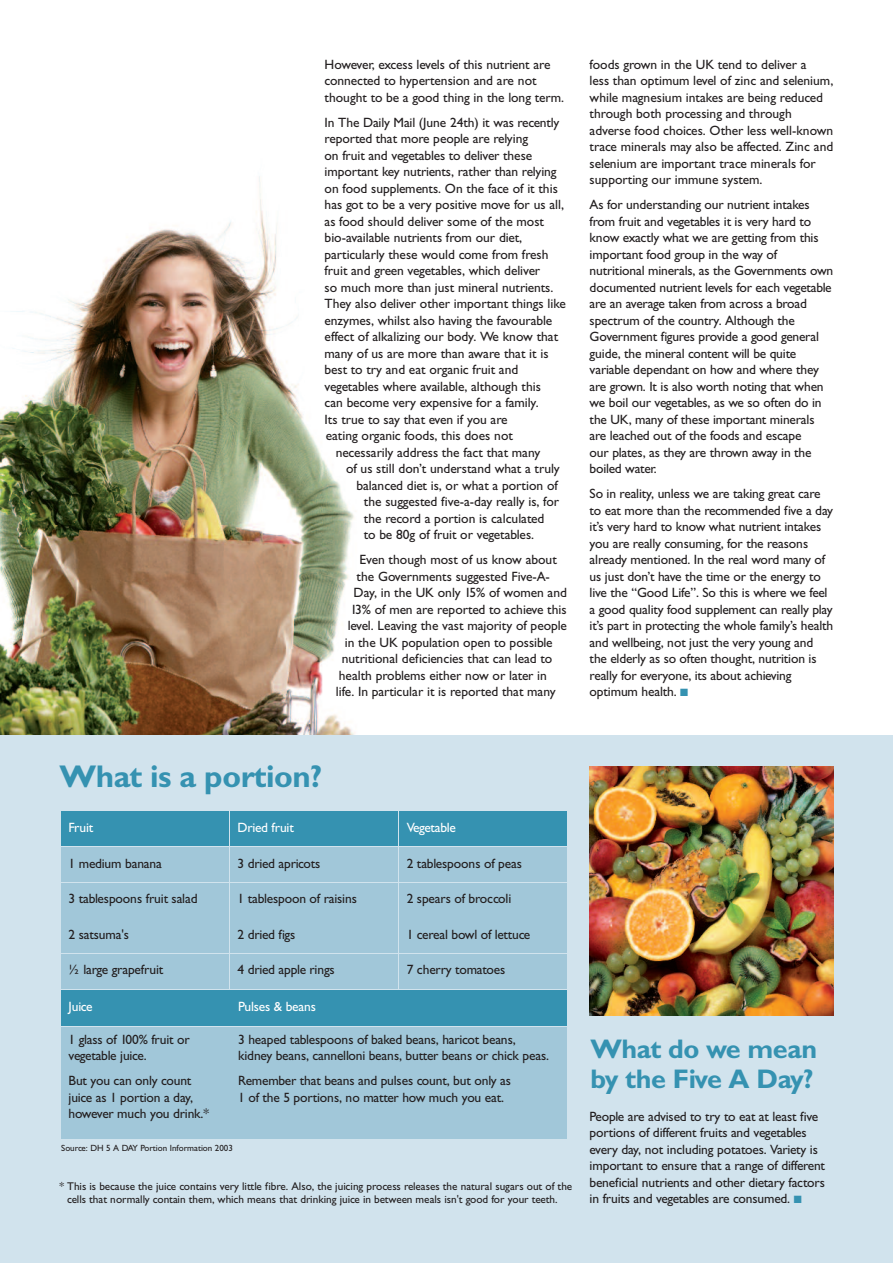
<style>
.page{position:relative;width:893px;height:1263px;background:#fff}
.page>*{position:absolute;margin:0;border:0;box-sizing:border-box;transform-origin:0 0}
.t1{font:700 31.5px "Gill Sans";letter-spacing:-.015em;color:#3592b1}
.t2{font:700 27px/30px "Gill Sans";letter-spacing:-.015em;color:#3592b1}
.t3{font:13.5px/16.5px "Gill Sans";letter-spacing:-.01em;color:#231f20}
.t4{font:13.5px "Gill Sans";letter-spacing:-.03em;color:#231f20}
.t5{font:13.5px "Gill Sans";letter-spacing:-.01em;color:#fff}
.t6{font:13.5px "Gill Sans";letter-spacing:-.03em;color:#fff}
.t7{font:11.25px/13.5px "Gill Sans";color:#231f20}
.t8{font:9px "Gill Sans";color:#231f20}
.s1{color:#3592b1}
</style>
<div class="page">
<img style="left:0;top:176px;width:355px;height:559px">
<div style="left:0;top:735px;width:893px;height:528px;background:#d1e3ed"></div>
<div style="left:61px;top:812px;width:168px;height:34px;background:#3592b1"></div>
<div style="left:230px;top:812px;width:168px;height:34px;background:#3592b1"></div>
<div style="left:399px;top:812px;width:168px;height:34px;background:#3592b1"></div>
<div style="left:61px;top:847px;width:168px;height:34px;background:#a1c7d9"></div>
<div style="left:230px;top:847px;width:168px;height:34px;background:#a1c7d9"></div>
<div style="left:399px;top:847px;width:168px;height:34px;background:#a1c7d9"></div>
<div style="left:61px;top:883px;width:168px;height:34px;background:#a1c7d9"></div>
<div style="left:230px;top:883px;width:168px;height:34px;background:#a1c7d9"></div>
<div style="left:399px;top:883px;width:168px;height:34px;background:#a1c7d9"></div>
<div style="left:61px;top:918px;width:168px;height:34px;background:#a1c7d9"></div>
<div style="left:230px;top:918px;width:168px;height:34px;background:#a1c7d9"></div>
<div style="left:399px;top:918px;width:168px;height:34px;background:#a1c7d9"></div>
<div style="left:61px;top:954px;width:168px;height:34px;background:#a1c7d9"></div>
<div style="left:230px;top:954px;width:168px;height:34px;background:#a1c7d9"></div>
<div style="left:399px;top:954px;width:168px;height:34px;background:#a1c7d9"></div>
<img style="left:590px;top:766px;width:243px;height:249px">
<div style="left:61px;top:990px;width:168px;height:36px;background:#3592b1"></div>
<div style="left:231px;top:990px;width:336px;height:36px;background:#3592b1"></div>
<div style="left:61px;top:1027px;width:168px;height:111px;background:#a1c7d9"></div>
<div style="left:231px;top:1027px;width:336px;height:111px;background:#a1c7d9"></div>
<p class="t3" style="left:325px;top:57px;width:241px">However, excess levels of this nutrient are connected to hypertension and are not thought to be a good thing in the long term.</p>
<p class="t3" style="left:325px;top:115px;width:236px">In The Daily Mail (June 24th) it was recently</p>
<p class="t3" style="left:325px;top:132px;width:205px">reported that more people are relying</p>
<p class="t3" style="left:325px;top:148px;width:209px">on fruit and vegetables to deliver these</p>
<p class="t3" style="left:325px;top:165px;width:234px">important key nutrients, rather than relying</p>
<p class="t3" style="left:325px;top:181px;width:235px">on food supplements. On the face of it this</p>
<p class="t3" style="left:325px;top:198px;width:241px">has got to be a very positive move for us all,</p>
<p class="t3" style="left:325px;top:214px;width:221px">as food should deliver some of the most</p>
<p class="t3" style="left:325px;top:231px;width:199px">bio-available nutrients from our diet,</p>
<p class="t3" style="left:325px;top:247px;width:225px">particularly these would come from fresh</p>
<p class="t3" style="left:325px;top:264px;width:217px">fruit and green vegetables, which deliver</p>
<p class="t3" style="left:325px;top:280px;width:230px">so much more than just mineral nutrients.</p>
<p class="t3" style="left:325px;top:297px;width:243px">They also deliver other important things like</p>
<p class="t3" style="left:325px;top:313px;width:229px">enzymes, whilst also having the favourable</p>
<p class="t3" style="left:325px;top:330px;width:235px">effect of alkalizing our body. We know that</p>
<p class="t3" style="left:325px;top:346px;width:226px">many of us are more than aware that it is</p>
<p class="t3" style="left:325px;top:363px;width:195px">best to try and eat organic fruit and</p>
<p class="t3" style="left:325px;top:379px;width:218px">vegetables where available, although this</p>
<p class="t3" style="left:325px;top:396px;width:216px">can become very expensive for a family.</p>
<p class="t3" style="left:325px;top:412px;width:185px">Its true to say that even if you are</p>
<p class="t3" style="left:326px;top:429px;width:189px">eating organic foods, this does not</p>
<p class="t3" style="left:336px;top:445px;width:206px">necessarily address the fact that many</p>
<p class="t3" style="left:346px;top:462px;width:215px">of us still don’t understand what a truly</p>
<p class="t3" style="left:356px;top:478px;width:203px">balanced diet is, or what a portion of</p>
<p class="t3" style="left:364px;top:495px;width:197px">the suggested five-a-day really is, for</p>
<p class="t3" style="left:364px;top:511px;width:182px">the record a portion is calculated</p>
<p class="t3" style="left:364px;top:528px;width:172px">to be 80g of fruit or vegetables.</p>
<p class="t3" style="left:359px;top:553px;width:199px">Even though most of us know about</p>
<p class="t3" style="left:357px;top:569px;width:195px">the Governments suggested Five-A-</p>
<p class="t3" style="left:354px;top:586px;width:215px">Day, in the UK only 15% of women and</p>
<p class="t3" style="left:351px;top:602px;width:218px">13% of men are reported to achieve this</p>
<p class="t3" style="left:348px;top:619px;width:221px">level. Leaving the vast majority of people</p>
<p class="t3" style="left:345px;top:635px;width:210px">in the UK population open to possible</p>
<p class="t3" style="left:342px;top:652px;width:212px">nutritional deficiencies that can lead to</p>
<p class="t3" style="left:339px;top:668px;width:210px">health problems either now or later in</p>
<p class="t3" style="left:336px;top:685px;width:221px">life. In particular it is reported that many</p>
<p class="t3" style="left:590px;top:57px;width:245px">foods grown in the UK tend to deliver a<br>less than optimum level of zinc and selenium, while magnesium intakes are being reduced through both processing and through adverse food choices. Other less well-known trace minerals may also be affected. Zinc and selenium are important trace minerals for supporting our immune system.</p>
<p class="t3" style="left:590px;top:198px;width:245px">As for understanding our nutrient intakes from fruit and vegetables it is very hard to know exactly what we are getting from this important food group in the way of nutritional minerals, as the Governments own documented nutrient levels for each vegetable are an average taken from across a broad spectrum of the country. Although the Government figures provide a good general guide, the mineral content will be quite variable dependant on how and where they are grown. It is also worth noting that when we boil our vegetables, as we so often do in the UK, many of these important minerals are leached out of the foods and escape<br>our plates, as they are thrown away in the boiled water.</p>
<p class="t3" style="left:590px;top:487px;width:245px">So in reality, unless we are taking great care to eat more than the recommended five a day it’s very hard to know what nutrient intakes you are really consuming, for the reasons already mentioned. In the real word many of us just don’t have the time or the energy to live the “Good Life”. So this is where we feel a good quality food supplement can really play it’s part in protecting the whole family’s health and wellbeing, not just the very young and the elderly as so often thought, nutrition is really for everyone, its about achieving optimum health. <span class="s1">■</span></p>
<h1 class="t1" style="left:60px;top:764px;width:264px">What is a portion?</h1>
<p class="t5" style="left:69px;top:822px;width:26px">Fruit</p>
<p class="t5" style="left:238px;top:822px;width:58px">Dried fruit</p>
<p class="t6" style="left:407px;top:822px;width:51px">Vegetable</p>
<p class="t3" style="left:69px;top:856px;width:95px">1 medium banana</p>
<p class="t4" style="left:238px;top:858px;width:84px">3 dried apricots</p>
<p class="t3" style="left:407px;top:856px;width:117px">2 tablespoons of peas</p>
<p class="t3" style="left:69px;top:891px;width:131px">3 tablespoons fruit salad</p>
<p class="t3" style="left:238px;top:891px;width:121px">1 tablespoon of raisins</p>
<p class="t3" style="left:407px;top:891px;width:106px">2 spears of broccoli</p>
<p class="t3" style="left:69px;top:927px;width:62px">2 satsuma's</p>
<p class="t4" style="left:238px;top:929px;width:59px">2 dried figs</p>
<p class="t4" style="left:407px;top:929px;width:125px">1 cereal bowl of lettuce</p>
<p class="t3" style="left:69px;top:962px;width:96px">½ large grapefruit</p>
<p class="t3" style="left:238px;top:962px;width:99px">4 dried apple rings</p>
<p class="t3" style="left:407px;top:962px;width:100px">7 cherry tomatoes</p>
<p class="t5" style="left:69px;top:1001px;width:26px">Juice</p>
<p class="t5" style="left:238px;top:1001px;width:79px">Pulses &amp; beans</p>
<p class="t3" style="left:69px;top:1032px;width:123px">1 glass of 100% fruit or vegetable juice.</p>
<p class="t3" style="left:69px;top:1074px;width:142px">But you can only count juice as 1 portion a day, however much you drink.*</p>
<p class="t3" style="left:238px;top:1032px;width:312px">3 heaped tablespoons of baked beans, haricot beans, kidney beans, cannelloni beans, butter beans or chick peas.</p>
<p class="t3" style="left:238px;top:1074px;width:274px">Remember that beans and pulses count, but only as<br>1 of the 5 portions, no matter how much you eat.</p>
<p class="t8" style="left:61px;top:1144px;width:173px">Source: DH 5 A DAY Portion Information 2003</p>
<p class="t7" style="left:67px;top:1180px;width:507px;text-indent:-8px">* This is because the juice contains very little fibre. Also, the juicing process releases the natural sugars out of the cells that normally contain them, which means that drinking juice in between meals isn't good for your teeth.</p>
<h2 class="t2" style="left:590px;top:1036px;width:228px">What do we mean by the Five A Day?</h2>
<p class="t3" style="left:590px;top:1109px;width:237px">People are advised to try to eat at least five portions of different fruits and vegetables every day, not including potatoes. Variety is important to ensure that a range of different beneficial nutrients and other dietary factors in fruits and vegetables are consumed. <span class="s1">■</span></p>
</div>
